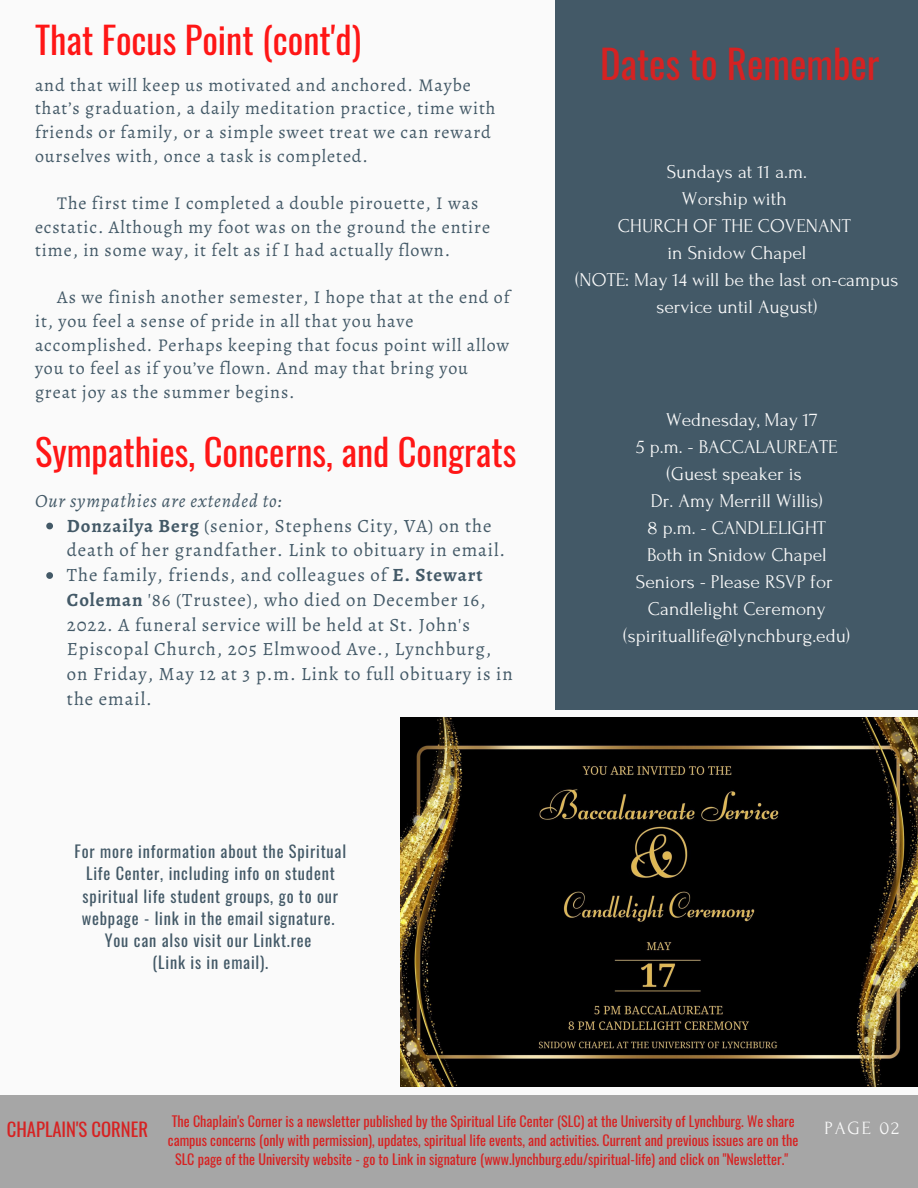
<style>
.page{position:relative;width:918px;height:1188px;background:#fafafa}
.page>*{position:absolute;margin:0;border:0;box-sizing:border-box;transform-origin:0 0}
.t1{font:39px "Oswald";color:#d62222}
.t2{font:36.6px "Oswald";color:#ff1616}
.t3{font:19.5px/27px "Forum";color:#fafafa;text-align:center}
.t4{font:18.75px/24.8px "Alegreya";letter-spacing:.05em;color:#435967}
.t5{font:italic 18.75px "Alegreya";letter-spacing:.05em;color:#435967}
.t6{font:18.75px "Forum";letter-spacing:.1em;color:#fafafa}
.t7{font:18.6px "Oswald";color:#d62222}
.t8{font:18px/23.7px "Alegreya";letter-spacing:.05em;color:#435967}
.t9{font:16.35px/22.4px "Oswald";letter-spacing:.05em;color:#435967;text-align:center}
.t10{font:14.1px/19.4px "Oswald";color:#d62222;text-align:center}
.s1{font-weight:700}
</style>
<div class="page">
<div style="left:556px;top:0;width:362px;height:710px;background:#435967"></div>
<div style="left:0;top:1095px;width:918px;height:92px;background:#a6a6a6"></div>
<img style="left:401px;top:718px;width:517px;height:369px">
<svg style="left:46px;top:523px;width:7px;height:6px"></svg>
<svg style="left:46px;top:572px;width:7px;height:7px"></svg>
<p class="t2" style="left:35px;top:12px;width:328px">That Focus Point (cont'd)</p>
<p class="t8" style="left:35px;top:73px;width:462px">and that will keep us motivated and anchored. Maybe that’s graduation, a daily meditation practice, time with friends or family, or a simple sweet treat we can reward ourselves with, once a task is completed.</p>
<p class="t8" style="left:35px;top:191px;width:457px;text-indent:22px">The first time I completed a double pirouette, I was ecstatic. Although my foot was on the ground the entire time, in some way, it felt as if I had actually flown.</p>
<p class="t8" style="left:35px;top:286px;width:476px;text-indent:22px">As we finish another semester, I hope that at the end of it, you feel a sense of pride in all that you have accomplished. Perhaps keeping that focus point will allow you to feel as if you’ve flown. And may that bring you great joy as the summer begins.</p>
<p class="t2" style="left:35px;top:423px;width:483px">Sympathies, Concerns, and Congrats</p>
<p class="t5" style="left:35px;top:488px;width:249px">Our sympathies are extended to:</p>
<p class="t4" style="left:67px;top:513px;width:440px"><span class="s1">Donzailya Berg</span> (senior, Stephens City, VA) on the death of her grandfather. Link to obituary in email.</p>
<p class="t4" style="left:67px;top:562px;width:447px">The family, friends, and colleagues of <span class="s1">E. Stewart Coleman</span> '86 (Trustee), who died on December 16, 2022. A funeral service will be held at St. John's Episcopal Church, 205 Elmwood Ave., Lynchburg, on Friday, May 12 at 3 p.m. Link to full obituary is in the email.</p>
<p class="t9" style="left:75px;top:839px;width:273px">For more information about the Spiritual Life Center, including info on student spiritual life student groups, go to our webpage - link in the email signature.</p>
<p class="t9" style="left:105px;top:929px;width:208px">You can also visit our Linkt.ree</p>
<p class="t9" style="left:153px;top:951px;width:117px">(Link is in email).</p>
<p class="t1" style="left:600px;top:33px;width:281px">Dates to Remember</p>
<p class="t3" style="left:667px;top:158px;width:142px">Sundays at 11 a.m.</p>
<p class="t3" style="left:682px;top:185px;width:106px">Worship with</p>
<p class="t3" style="left:618px;top:212px;width:235px">CHURCH OF THE COVENANT</p>
<p class="t3" style="left:667px;top:239px;width:140px">in Snidow Chapel</p>
<p class="t3" style="left:575px;top:266px;width:325px">(NOTE: May 14 will be the last on-campus service until August)</p>
<p class="t3" style="left:666px;top:406px;width:153px">Wednesday, May 17</p>
<p class="t3" style="left:636px;top:433px;width:203px">5 p.m. - BACCALAUREATE</p>
<p class="t3" style="left:667px;top:460px;width:136px">(Guest speaker is</p>
<p class="t3" style="left:651px;top:487px;width:173px">Dr. Amy Merrill Willis)</p>
<p class="t3" style="left:648px;top:514px;width:180px">8 p.m. - CANDLELIGHT</p>
<p class="t3" style="left:647px;top:541px;width:181px">Both in Snidow Chapel</p>
<p class="t3" style="left:636px;top:568px;width:198px">Seniors - Please RSVP for</p>
<p class="t3" style="left:648px;top:595px;width:179px">Candlelight Ceremony</p>
<p class="t3" style="left:624px;top:622px;width:228px">(spirituallife@lynchburg.edu)</p>
<p class="t10" style="left:168px;top:1111px;width:632px">The Chaplain's Corner is a newsletter published by the Spiritual Life Center (SLC) at the University of Lynchburg. We share campus concerns (only with permission), updates, spiritual life events, and activities. Current and previous issues are on the<br>SLC page of the University website - go to Link in signature (www.lynchburg.edu/spiritual-life) and click on "Newsletter."</p>
<p class="t7" style="left:7px;top:1115px;width:143px">CHAPLAIN'S CORNER</p>
<p class="t6" style="left:824px;top:1118px;width:76px">PAGE 02</p>
</div>
